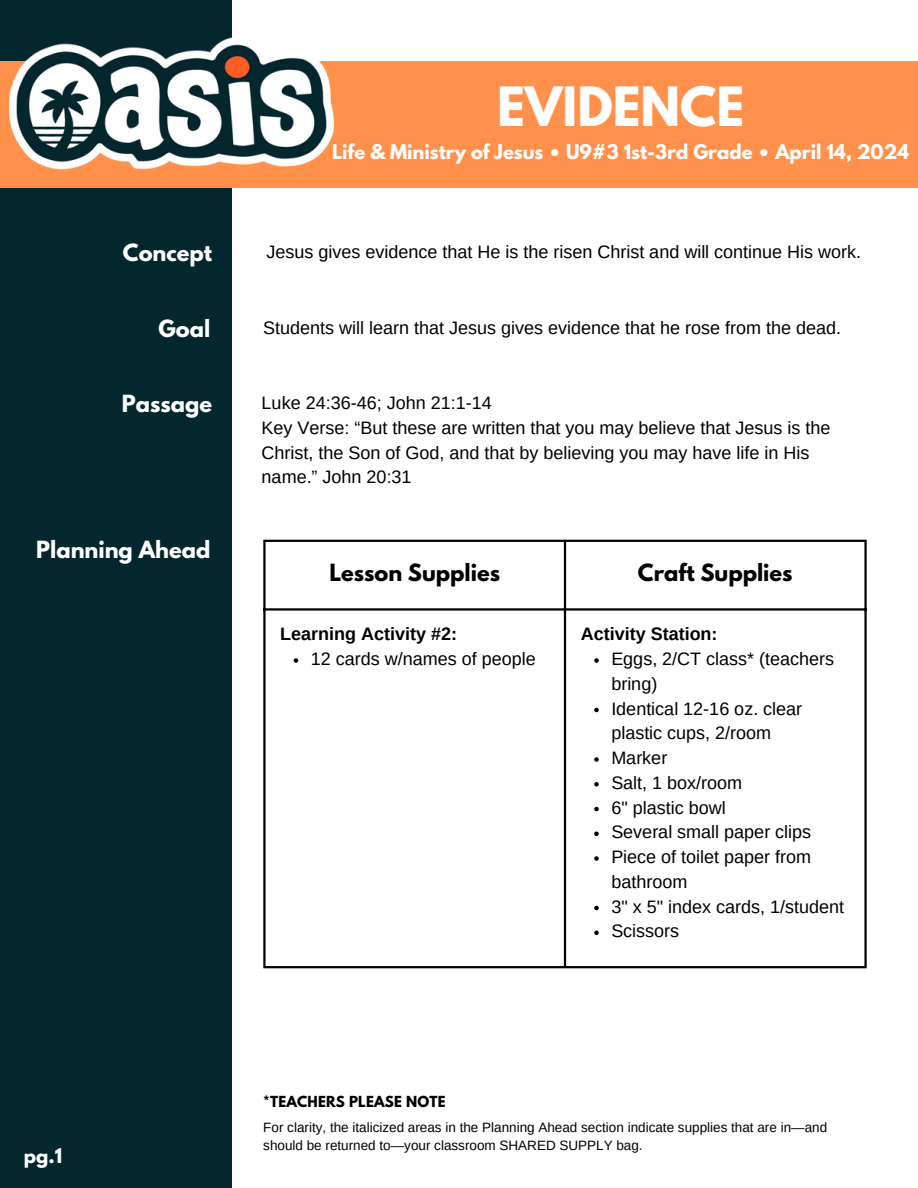
<style>
.page{position:relative;width:918px;height:1188px;background:#fff}
.page>*{position:absolute;margin:0;border:0;box-sizing:border-box;transform-origin:0 0}
.t1{font:700 48px "League Spartan";color:#fff}
.t2{font:700 21px "League Spartan";color:#fff}
.t3{font:700 21px "League Spartan";color:#000}
.t4{font:18px/24.8px "Arimo";color:#000}
.t5{font:18px "Arimo";color:#000}
.t6{font:700 18px "League Spartan";color:#fff}
.t7{font:700 18px "Arimo";color:#000}
.t8{font:13.5px/18px "Arimo";color:#000}
.t9{font:700 13.5px "League Spartan";letter-spacing:.015em;color:#000}
</style>
<div class="page">
<div style="left:0;top:0;width:232px;height:1188px;background:#03272d"></div>
<div style="left:0;top:62px;width:918px;height:126px;background:#ff914d"></div>
<img style="left:7px;top:37px;width:330px;height:132px">
<svg style="left:294px;top:658px;width:4px;height:5px"></svg>
<svg style="left:594px;top:658px;width:5px;height:5px"></svg>
<svg style="left:594px;top:708px;width:5px;height:4px"></svg>
<svg style="left:594px;top:757px;width:5px;height:5px"></svg>
<svg style="left:594px;top:782px;width:5px;height:5px"></svg>
<svg style="left:594px;top:807px;width:5px;height:4px"></svg>
<svg style="left:594px;top:832px;width:5px;height:4px"></svg>
<svg style="left:594px;top:856px;width:5px;height:5px"></svg>
<svg style="left:594px;top:906px;width:5px;height:4px"></svg>
<svg style="left:594px;top:931px;width:5px;height:4px"></svg>
<hr style="left:263px;top:542px;width:3px;height:424px;background:#000">
<hr style="left:564px;top:542px;width:2px;height:424px;background:#000">
<hr style="left:864px;top:542px;width:3px;height:424px;background:#000">
<hr style="left:263px;top:540px;width:604px;height:2px;background:#000">
<hr style="left:263px;top:608px;width:604px;height:3px;background:#000">
<hr style="left:263px;top:966px;width:604px;height:2px;background:#000">
<p class="t1" style="left:497px;top:83px;width:249px">EVIDENCE</p>
<p class="t6" style="left:332px;top:143px;width:579px">Life &amp; Ministry of Jesus • U9#3 1st-3rd Grade • April 14, 2024</p>
<p class="t2" style="left:123px;top:243px;width:91px">Concept</p>
<p class="t4" style="left:266px;top:240px;width:596px">Jesus gives evidence that He is the risen Christ and will continue His work.</p>
<p class="t2" style="left:159px;top:318px;width:53px">Goal</p>
<p class="t5" style="left:263px;top:317px;width:579px">Students will learn that Jesus gives evidence that he rose from the dead.</p>
<p class="t2" style="left:122px;top:393px;width:92px">Passage</p>
<p class="t2" style="left:36px;top:539px;width:176px">Planning Ahead</p>
<p class="t4" style="left:262px;top:390px;width:232px">Luke 24:36-46; John 21:1-14</p>
<p class="t4" style="left:262px;top:415px;width:570px">Key Verse: “But these are written that you may believe that Jesus is the<br>Christ, the Son of God, and that by believing you may have life in His name.” John 20:31</p>
<p class="t3" style="left:329px;top:562px;width:172px">Lesson Supplies</p>
<p class="t3" style="left:638px;top:562px;width:156px">Craft Supplies</p>
<p class="t7" style="left:280px;top:624px;width:178px">Learning Activity #2:</p>
<p class="t4" style="left:311px;top:646px;width:227px">12 cards w/names of people</p>
<p class="t7" style="left:581px;top:624px;width:138px">Activity Station:</p>
<p class="t4" style="left:611px;top:646px;width:224px">Eggs, 2/CT class* (teachers bring)</p>
<p class="t4" style="left:611px;top:696px;width:192px">Identical 12-16 oz. clear plastic cups, 2/room</p>
<p class="t4" style="left:611px;top:745px;width:57px">Marker</p>
<p class="t4" style="left:611px;top:770px;width:132px">Salt, 1 box/room</p>
<p class="t4" style="left:611px;top:795px;width:116px">6" plastic bowl</p>
<p class="t4" style="left:611px;top:820px;width:201px">Several small paper clips</p>
<p class="t4" style="left:611px;top:844px;width:201px">Piece of toilet paper from bathroom</p>
<p class="t4" style="left:611px;top:894px;width:234px">3" x 5" index cards, 1/student</p>
<p class="t4" style="left:611px;top:919px;width:69px">Scissors</p>
<p class="t6" style="left:24px;top:1146px;width:40px">pg.1</p>
<p class="t9" style="left:263px;top:1095px;width:184px">*TEACHERS PLEASE NOTE</p>
<p class="t8" style="left:263px;top:1119px;width:565px">For clarity, the italicized areas in the Planning Ahead section indicate supplies that are in—and should be returned to—your classroom SHARED SUPPLY bag.</p>
</div>
